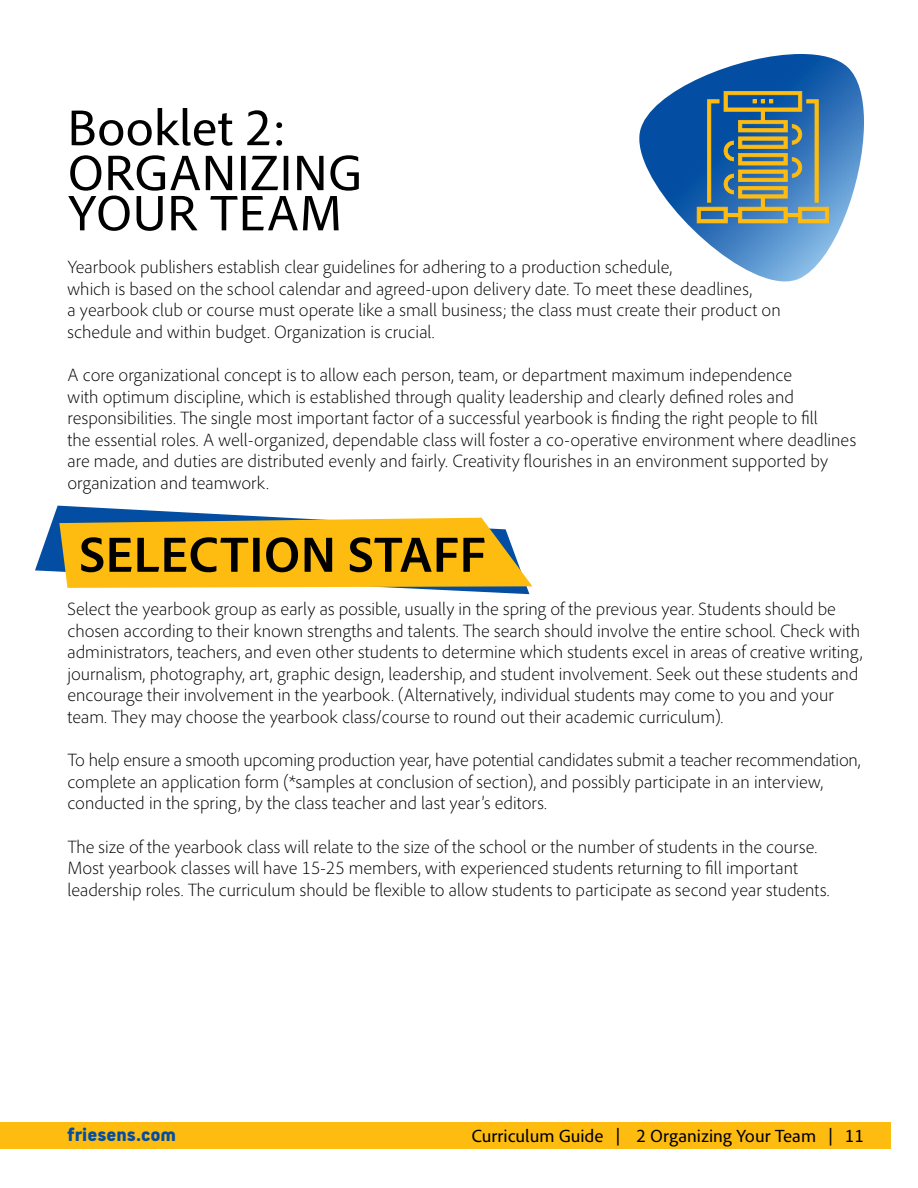
<style>
.page{position:relative;width:918px;height:1188px;background:#fff}
.page>*{position:absolute;margin:0;border:0;box-sizing:border-box;transform-origin:0 0}
.t1{font:51px/45px "Adobe Clean";color:#000}
.t2{font:700 51px "Adobe Clean";color:#000}
.t3{font:900 21px "PF Handbook Pro";color:#034ea2}
.t4{font:300 18px/21.6px "Adobe Clean";color:#000}
.t5{font:18px "Adobe Clean";color:#000}
</style>
<div class="page">
<div style="left:0;top:1122px;width:891px;height:27px;background:#febc11"></div>
<svg style="left:35px;top:505px;width:86px;height:67px"></svg>
<svg style="left:52px;top:509px;width:480px;height:86px;fill:#febc11"></svg>
<img style="left:639px;top:54px;width:225px;height:227px">
<svg style="left:697px;top:91px;width:132px;height:132px;background:#66807e"></svg>
<h1 class="t1" style="left:68px;top:104px;width:296px">Booklet 2:<br>ORGANIZING</h1>
<h1 class="t1" style="left:68px;top:189px;width:276px">YOUR TEAM</h1>
<p class="t4" style="left:68px;top:256px;width:715px">Yearbook publishers establish clear guidelines for adhering to a production schedule,<br>which is based on the school calendar and agreed-upon delivery date. To meet these deadlines,<br>a yearbook club or course must operate like a small business; the class must create their product on schedule and within budget. Organization is crucial.</p>
<p class="t4" style="left:68px;top:364px;width:790px">A core organizational concept is to allow each person, team, or department maximum independence<br>with optimum discipline, which is established through quality leadership and clearly defined roles and responsibilities. The single most important factor of a successful yearbook is finding the right people to fill<br>the essential roles. A well-organized, dependable class will foster a co-operative environment where deadlines are made, and duties are distributed evenly and fairly. Creativity flourishes in an environment supported by organization and teamwork.</p>
<h1 class="t2" style="left:79px;top:521px;width:408px">SELECTION STAFF</h1>
<p class="t4" style="left:68px;top:598px;width:797px">Select the yearbook group as early as possible, usually in the spring of the previous year. Students should be chosen according to their known strengths and talents. The search should involve the entire school. Check with administrators, teachers, and even other students to determine which students excel in areas of creative writing, journalism, photography, art, graphic design, leadership, and student involvement. Seek out these students and encourage their involvement in the yearbook. (Alternatively, individual students may come to you and your team. They may choose the yearbook class/course to round out their academic curriculum).</p>
<p class="t4" style="left:68px;top:749px;width:795px">To help ensure a smooth upcoming production year, have potential candidates submit a teacher recommendation, complete an application form (*samples at conclusion of section), and possibly participate in an interview, conducted in the spring, by the class teacher and last year’s editors.</p>
<p class="t4" style="left:68px;top:835px;width:764px">The size of the yearbook class will relate to the size of the school or the number of students in the course.<br>Most yearbook classes will have 15-25 members, with experienced students returning to fill important leadership roles. The curriculum should be flexible to allow students to participate as second year students.</p>
<p class="t3" style="left:68px;top:1122px;width:110px">friesens.com</p>
<p class="t5" style="left:471px;top:1124px;width:394px">Curriculum Guide | 2 Organizing Your Team | 11</p>
</div>
